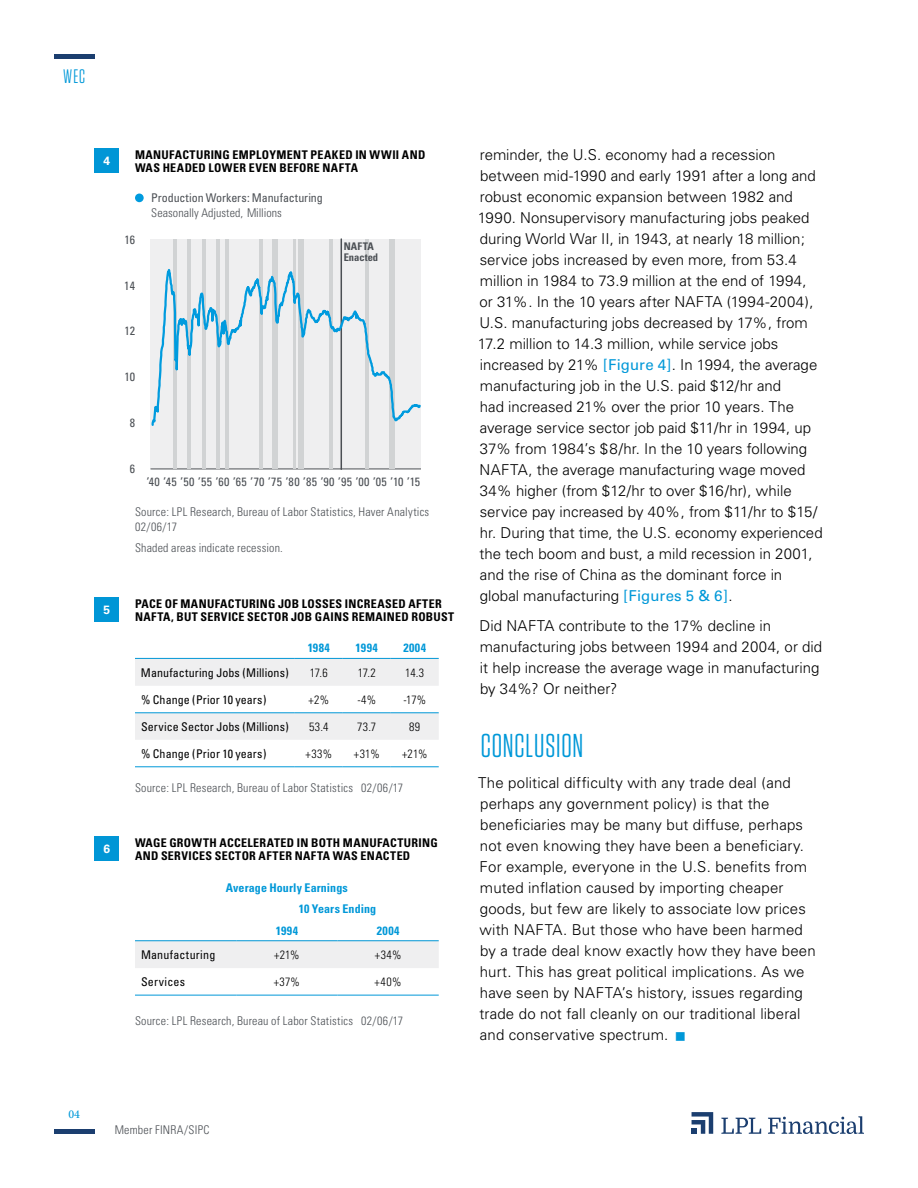
<style>
.page{position:relative;width:918px;height:1188px;background:#fff}
.page>*{position:absolute;margin:0;border:0;box-sizing:border-box;transform-origin:0 0}
.t1{font:33px "Tungsten Narrow";letter-spacing:.025em;color:#0098d8}
.t2{font:19.5px "Tungsten Narrow";color:#0098d8}
.t3{font:300 15px/21px "Univers";color:#000}
.t4{font:300 condensed 12px/15px "Univers";letter-spacing:.015em;color:#4b4f54}
.t5{font:700 condensed 12px/13.5px "Univers";letter-spacing:.025em;color:#000}
.t6{font:condensed 12px "Univers";letter-spacing:.01em;color:#000}
.t7{font:300 condensed 12px "Univers";letter-spacing:.015em;color:#000}
.t8{font:700 condensed 12px "Univers";letter-spacing:.01em;color:#0098d8}
.t9{font:condensed 12px "Univers";letter-spacing:.03em;color:#4b4f54}
.t10{font:condensed 12px "Univers";color:#4b4f54}
.t11{font:700 12px "Univers";color:#fff}
.t12{font:500 12px "Minion Pro";color:#0098d8}
.t13{font:700 condensed 10.5px/11.2px "Univers";letter-spacing:.005em;color:#4b4f54}
.s1{font-weight:400;color:#0098d8}
.s2{color:#0098d8}
</style>
<div class="page">
<hr style="left:54px;top:1130px;width:40px;height:4px;background:#1b3e6f">
<hr style="left:54px;top:54px;width:40px;height:4px;background:#1b3e6f">
<svg style="left:692px;top:1112px;width:21px;height:22px"></svg>
<svg style="left:721px;top:1118px;width:40px;height:16px"></svg>
<svg style="left:768px;top:1116px;width:96px;height:18px"></svg>
<div style="left:94px;top:148px;width:25px;height:25px;background:#0096d6"></div>
<div style="left:135px;top:194px;width:9px;height:8px;background:#009bde;border-radius:50%"></div>
<svg style="left:150px;top:238px;width:271px;height:232px"></svg>
<div style="left:94px;top:837px;width:25px;height:24px;background:#0096d6"></div>
<div style="left:135px;top:941px;width:304px;height:27px;background:#efeff0"></div>
<hr style="left:135px;top:940px;width:101px;height:1px;background:#0096d6">
<hr style="left:236px;top:940px;width:102px;height:1px;background:#0096d6">
<hr style="left:338px;top:940px;width:101px;height:1px;background:#0096d6">
<hr style="left:135px;top:995px;width:101px;height:1px;background:#0098d8">
<hr style="left:236px;top:995px;width:102px;height:1px;background:#0098d8">
<hr style="left:338px;top:995px;width:101px;height:1px;background:#0098d8">
<div style="left:94px;top:597px;width:25px;height:25px;background:#0096d6"></div>
<svg style="left:135px;top:659px;width:304px;height:81px"></svg>
<hr style="left:135px;top:658px;width:160px;height:1px;background:#0096d6">
<hr style="left:295px;top:658px;width:48px;height:1px;background:#0096d6">
<hr style="left:343px;top:658px;width:48px;height:1px;background:#0096d6">
<hr style="left:391px;top:658px;width:48px;height:1px;background:#0096d6">
<hr style="left:135px;top:766px;width:160px;height:1px;background:#0098d8">
<hr style="left:295px;top:766px;width:48px;height:1px;background:#0098d8">
<hr style="left:343px;top:766px;width:48px;height:1px;background:#0098d8">
<hr style="left:391px;top:766px;width:48px;height:1px;background:#0098d8">
<hr style="left:135px;top:712px;width:160px;height:1px;background:#0098d8">
<hr style="left:295px;top:712px;width:48px;height:1px;background:#0098d8">
<hr style="left:343px;top:712px;width:48px;height:1px;background:#0098d8">
<hr style="left:391px;top:712px;width:48px;height:1px;background:#0098d8">
<h2 class="t2" style="left:63px;top:67px;width:24px">WEC</h2>
<p class="t11" style="left:103px;top:153px;width:8px">4</p>
<p class="t5" style="left:135px;top:148px;width:292px">MANUFACTURING EMPLOYMENT PEAKED IN WWII AND<br>WAS HEADED LOWER EVEN BEFORE NAFTA</p>
<p class="t10" style="left:124px;top:232px;width:12px">16</p>
<p class="t10" style="left:124px;top:278px;width:12px">14</p>
<p class="t10" style="left:124px;top:324px;width:12px">12</p>
<p class="t10" style="left:124px;top:369px;width:12px">10</p>
<p class="t10" style="left:130px;top:415px;width:7px">8</p>
<p class="t10" style="left:130px;top:461px;width:7px">6</p>
<p class="t10" style="left:151px;top:190px;width:173px">Production Workers: Manufacturing</p>
<p class="t4" style="left:151px;top:205px;width:132px">Seasonally Adjusted, Millions</p>
<p class="t13" style="left:344px;top:241px;width:36px">NAFTA<br>Enacted</p>
<p class="t9" style="left:147px;top:475px;width:275px">’40 ’45 ’50 ’55 ’60 ’65 ’70 ’75 ’80 ’85 ’90 ’95 ’00 ’05 ’10 ’15</p>
<p class="t4" style="left:135px;top:504px;width:296px">Source: LPL Research, Bureau of Labor Statistics, Haver Analytics<br>02/06/17</p>
<p class="t4" style="left:135px;top:541px;width:149px">Shaded areas indicate recession.</p>
<p class="t11" style="left:103px;top:602px;width:8px">5</p>
<p class="t5" style="left:135px;top:597px;width:321px">PACE OF MANUFACTURING JOB LOSSES INCREASED AFTER<br>NAFTA, BUT SERVICE SECTOR JOB GAINS REMAINED ROBUST</p>
<p class="t8" style="left:308px;top:641px;width:24px">1984</p>
<p class="t8" style="left:356px;top:641px;width:24px">1994</p>
<p class="t8" style="left:403px;top:641px;width:24px">2004</p>
<p class="t6" style="left:141px;top:665px;width:149px">Manufacturing Jobs (Millions)</p>
<p class="t7" style="left:310px;top:666px;width:19px">17.6</p>
<p class="t7" style="left:358px;top:666px;width:19px">17.2</p>
<p class="t7" style="left:405px;top:666px;width:20px">14.3</p>
<p class="t6" style="left:141px;top:692px;width:127px">% Change (Prior 10 years)</p>
<p class="t7" style="left:309px;top:693px;width:22px">+2%</p>
<p class="t7" style="left:357px;top:693px;width:20px">-4%</p>
<p class="t7" style="left:403px;top:693px;width:24px">-17%</p>
<p class="t6" style="left:141px;top:719px;width:149px">Service Sector Jobs (Millions)</p>
<p class="t7" style="left:309px;top:720px;width:21px">53.4</p>
<p class="t7" style="left:357px;top:720px;width:20px">73.7</p>
<p class="t7" style="left:409px;top:720px;width:13px">89</p>
<p class="t6" style="left:141px;top:746px;width:127px">% Change (Prior 10 years)</p>
<p class="t7" style="left:306px;top:747px;width:28px">+33%</p>
<p class="t7" style="left:354px;top:747px;width:27px">+31%</p>
<p class="t7" style="left:402px;top:747px;width:27px">+21%</p>
<p class="t4" style="left:135px;top:780px;width:270px">Source: LPL Research, Bureau of Labor Statistics 02/06/17</p>
<p class="t11" style="left:103px;top:842px;width:8px">6</p>
<p class="t5" style="left:135px;top:836px;width:304px">WAGE GROWTH ACCELERATED IN BOTH MANUFACTURING<br>AND SERVICES SECTOR AFTER NAFTA WAS ENACTED</p>
<p class="t8" style="left:226px;top:880px;width:123px">Average Hourly Earnings</p>
<p class="t8" style="left:299px;top:902px;width:79px">10 Years Ending</p>
<p class="t8" style="left:276px;top:923px;width:24px">1994</p>
<p class="t8" style="left:377px;top:923px;width:24px">2004</p>
<p class="t6" style="left:141px;top:948px;width:76px">Manufacturing</p>
<p class="t7" style="left:274px;top:948px;width:27px">+21%</p>
<p class="t7" style="left:375px;top:948px;width:28px">+34%</p>
<p class="t6" style="left:141px;top:975px;width:46px">Services</p>
<p class="t7" style="left:274px;top:975px;width:28px">+37%</p>
<p class="t7" style="left:375px;top:975px;width:28px">+40%</p>
<p class="t4" style="left:135px;top:1014px;width:270px">Source: LPL Research, Bureau of Labor Statistics 02/06/17</p>
<p class="t3" style="left:478px;top:145px;width:346px">reminder, the U.S. economy had a recession between mid-1990 and early 1991 after a long and robust economic expansion between 1982 and 1990. Nonsupervisory manufacturing jobs peaked during World War II, in 1943, at nearly 18 million; service jobs increased by even more, from 53.4 million in 1984 to 73.9 million at the end of 1994,<br>or 31%. In the 10 years after NAFTA (1994-2004), U.S. manufacturing jobs decreased by 17%, from 17.2 million to 14.3 million, while service jobs increased by 21% <span class="s1">[Figure 4]</span>. In 1994, the average manufacturing job in the U.S. paid $12/hr and<br>had increased 21% over the prior 10 years. The average service sector job paid $11/hr in 1994, up 37% from 1984’s $8/hr. In the 10 years following NAFTA, the average manufacturing wage moved 34% higher (from $12/hr to over $16/hr), while service pay increased by 40%, from $11/hr to $15/ hr. During that time, the U.S. economy experienced the tech boom and bust, a mild recession in 2001, and the rise of China as the dominant force in global manufacturing <span class="s1">[Figures 5 &amp; 6]</span>.</p>
<p class="t3" style="left:480px;top:616px;width:344px">Did NAFTA contribute to the 17% decline in manufacturing jobs between 1994 and 2004, or did it help increase the average wage in manufacturing by 34%? Or neither?</p>
<h1 class="t1" style="left:481px;top:729px;width:104px">CONCLUSION</h1>
<p class="t3" style="left:478px;top:773px;width:339px">The political difficulty with any trade deal (and perhaps any government policy) is that the beneficiaries may be many but diffuse, perhaps not even knowing they have been a beneficiary.<br>For example, everyone in the U.S. benefits from muted inflation caused by importing cheaper goods, but few are likely to associate low prices with NAFTA. But those who have been harmed by a trade deal know exactly how they have been hurt. This has great political implications. As we have seen by NAFTA’s history, issues regarding trade do not fall cleanly on our traditional liberal and conservative spectrum. <span class="s2">■</span></p>
<p class="t12" style="left:68px;top:1106px;width:13px">04</p>
<p class="t4" style="left:115px;top:1122px;width:96px">Member FINRA/SIPC</p>
</div>
